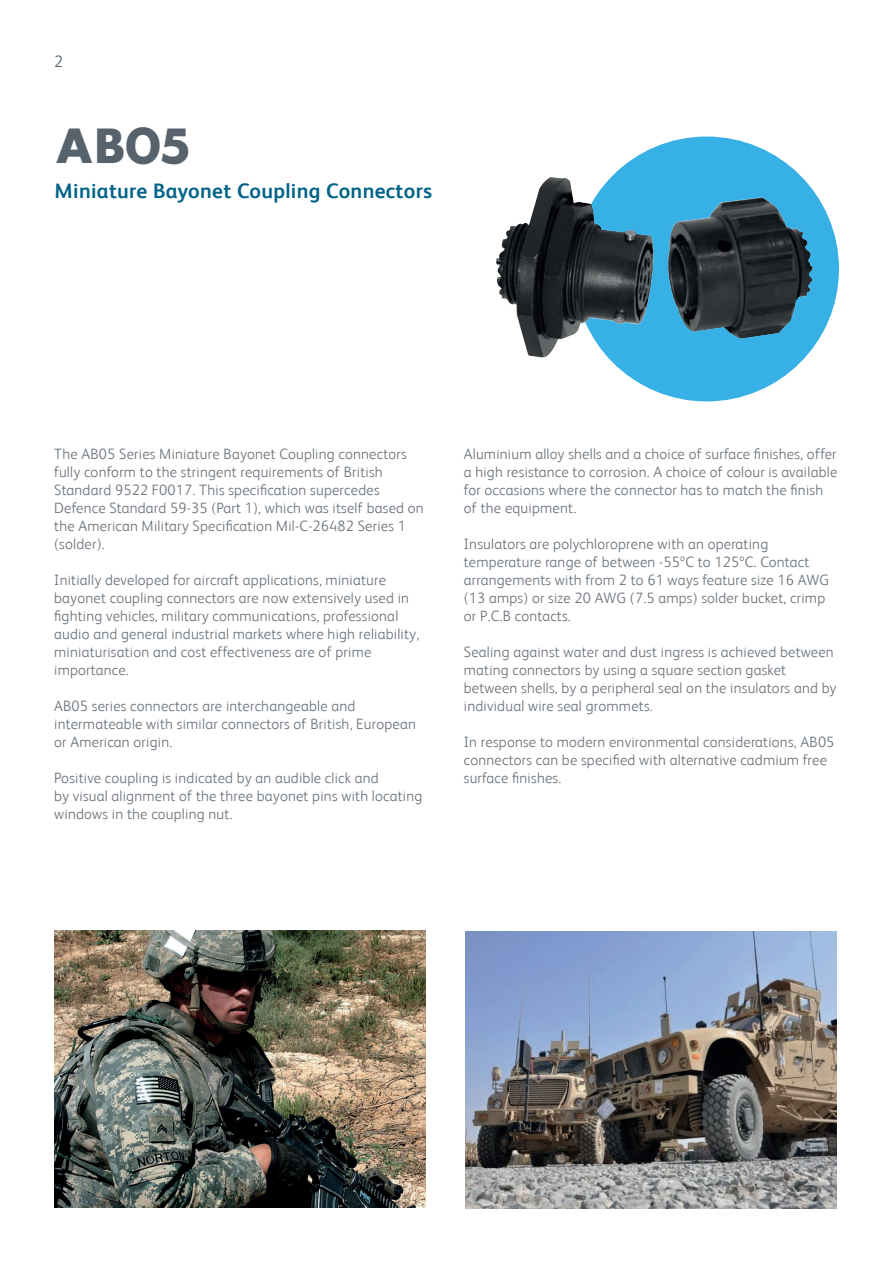
<style>
.page{position:relative;width:893px;height:1263px;background:#fff}
.page>*{position:absolute;margin:0;border:0;box-sizing:border-box;transform-origin:0 0}
.t1{font:700 45px "Fute PL Std";color:#56626c}
.t2{font:700 21px "FS Albert";letter-spacing:.015em;color:#006387}
.t3{font:300 16.5px "FS Albert";color:#56626c}
.t4{font:300 15px/18px "FS Albert";letter-spacing:.015em;color:#6c757d}
</style>
<div class="page">
<div style="left:574px;top:137px;width:265px;height:264px;background:#37b1e5;border-radius:50%"></div>
<img style="left:465px;top:932px;width:372px;height:277px">
<img style="left:54px;top:930px;width:371px;height:277px">
<img style="left:496px;top:171px;width:326px;height:198px">
<p class="t3" style="left:54px;top:52px;width:10px">2</p>
<h1 class="t1" style="left:55px;top:113px;width:136px">AB05</h1>
<h2 class="t2" style="left:55px;top:179px;width:379px">Miniature Bayonet Coupling Connectors</h2>
<p class="t4" style="left:54px;top:444px;width:371px">The AB05 Series Miniature Bayonet Coupling connectors fully conform to the stringent requirements of British Standard 9522 F0017. This specification supercedes Defence Standard 59-35 (Part 1), which was itself based on the American Military Specification Mil-C-26482 Series 1 (solder).</p>
<p class="t4" style="left:54px;top:570px;width:367px">Initially developed for aircraft applications, miniature bayonet coupling connectors are now extensively used in fighting vehicles, military communications, professional audio and general industrial markets where high reliability, miniaturisation and cost effectiveness are of prime importance.</p>
<p class="t4" style="left:54px;top:696px;width:363px">AB05 series connectors are interchangeable and intermateable with similar connectors of British, European or American origin.</p>
<p class="t4" style="left:54px;top:768px;width:370px">Positive coupling is indicated by an audible click and<br>by visual alignment of the three bayonet pins with locating windows in the coupling nut.</p>
<p class="t4" style="left:464px;top:444px;width:375px">Aluminium alloy shells and a choice of surface finishes, offer a high resistance to corrosion. A choice of colour is available for occasions where the connector has to match the finish of the equipment.</p>
<p class="t4" style="left:464px;top:534px;width:367px">Insulators are polychloroprene with an operating temperature range of between -55ºC to 125ºC. Contact arrangements with from 2 to 61 ways feature size 16 AWG (13 amps) or size 20 AWG (7.5 amps) solder bucket, crimp or P.C.B contacts.</p>
<p class="t4" style="left:464px;top:642px;width:374px">Sealing against water and dust ingress is achieved between mating connectors by using a square section gasket between shells, by a peripheral seal on the insulators and by individual wire seal grommets.</p>
<p class="t4" style="left:464px;top:732px;width:372px">In response to modern environmental considerations, AB05 connectors can be specified with alternative cadmium free surface finishes.</p>
</div>
